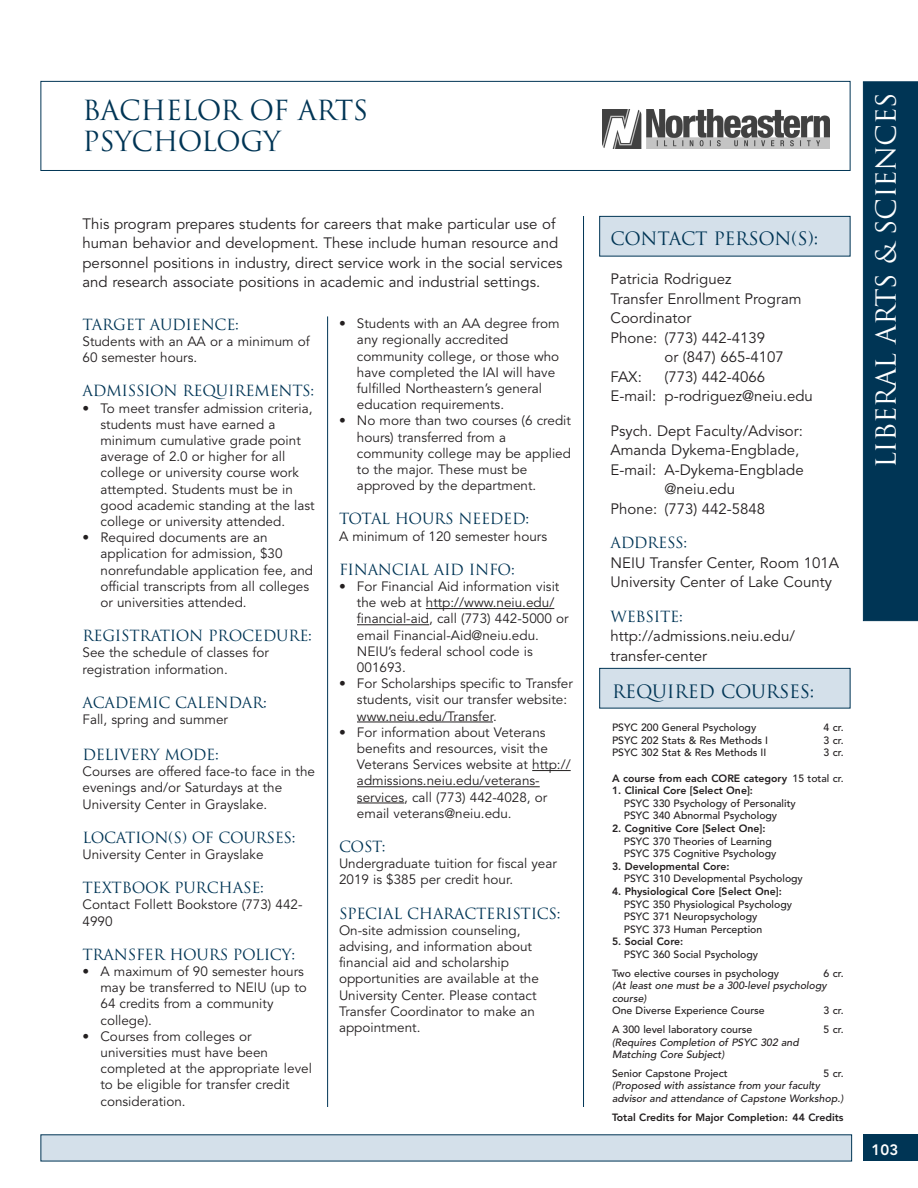
<style>
.page{position:relative;width:918px;height:1188px;background:#fff}
.page>*{position:absolute;margin:0;border:0;box-sizing:border-box;transform-origin:0 0}
.t1{font:27px/31.5px "Trajan";letter-spacing:-.02em;color:#003555}
.t2{font:27px "Trajan";letter-spacing:-.015em;color:#fff}
.t3{font:18px "Trajan";letter-spacing:-.015em;color:#003555}
.t4{font:15px/19.5px "Avenir";color:#231f20}
.t5{font:15px "Trajan";letter-spacing:-.02em;color:#003555}
.t6{font:800 15px "Avenir";color:#fff}
.t7{font:13.5px/16.2px "Avenir";color:#231f20}
.t8{font:500 10.5px/12.6px "Avenir";color:#231f20}
.t9{font:800 10.5px "Avenir";color:#231f20}
.t10{font:italic 500 10.5px/12.6px "Avenir";color:#231f20}
.s1{font-weight:500}
</style>
<div class="page">
<div style="left:863px;top:1134px;width:55px;height:27px;background:#003555"></div>
<div style="left:40px;top:81px;width:810px;height:90px;background:#fff;border:1px solid #003555"></div>
<div style="left:863px;top:81px;width:55px;height:540px;background:#003555"></div>
<hr style="left:583px;top:216px;width:1px;height:891px;background:#003555">
<div style="left:40px;top:1134px;width:812px;height:27px;background:#d4e0ea"></div>
<div style="left:599px;top:216px;width:251px;height:40px;background:#d4e0ea;border:1px solid #003555"></div>
<div style="left:599px;top:668px;width:251px;height:40px;background:#d4e0ea;border:1px solid #003555"></div>
<hr style="left:327px;top:316px;width:1px;height:791px;background:#003555">
<hr style="left:426px;top:608px;width:128px;height:1px;background:#231f20">
<hr style="left:357px;top:624px;width:72px;height:1px;background:#231f20">
<hr style="left:357px;top:722px;width:136px;height:1px;background:#231f20">
<hr style="left:532px;top:770px;width:39px;height:1px;background:#231f20">
<hr style="left:357px;top:786px;width:183px;height:1px;background:#231f20">
<hr style="left:357px;top:803px;width:47px;height:1px;background:#231f20">
<img style="left:602px;top:110px;width:227px;height:38px">
<h1 class="t1" style="left:82px;top:94px;width:287px">BACHELOR OF ARTS<br>PSYCHOLOGY</h1>
<p class="t4" style="left:82px;top:214px;width:481px">This program prepares students for careers that make particular use of human behavior and development. These include human resource and personnel positions in industry, direct service work in the social services and research associate positions in academic and industrial settings.</p>
<p class="t5" style="left:82px;top:315px;width:158px">TARGET AUDIENCE:</p>
<p class="t7" style="left:82px;top:334px;width:229px">Students with an AA or a minimum of<br>60 semester hours.</p>
<p class="t5" style="left:82px;top:382px;width:233px">ADMISSION REQUIREMENTS:</p>
<p class="t7" style="left:100px;top:400px;width:216px;text-indent:-18px">• To meet transfer admission criteria, students must have earned a minimum cumulative grade point average of 2.0 or higher for all college or university course work attempted. Students must be in good academic standing at the last college or university attended.</p>
<p class="t7" style="left:100px;top:530px;width:214px;text-indent:-18px">• Required documents are an application for admission, $30 nonrefundable application fee, and official transcripts from all colleges or universities attended.</p>
<p class="t5" style="left:82px;top:627px;width:231px">REGISTRATION PROCEDURE:</p>
<p class="t7" style="left:82px;top:645px;width:188px">See the schedule of classes for registration information.</p>
<p class="t5" style="left:82px;top:693px;width:186px">ACADEMIC CALENDAR:</p>
<p class="t7" style="left:82px;top:712px;width:147px">Fall, spring and summer</p>
<p class="t5" style="left:82px;top:746px;width:138px">DELIVERY MODE:</p>
<p class="t7" style="left:82px;top:764px;width:234px">Courses are offered face-to face in the evenings and/or Saturdays at the<br>University Center in Grayslake.</p>
<p class="t5" style="left:82px;top:828px;width:215px">LOCATION(S) OF COURSES:</p>
<p class="t7" style="left:82px;top:847px;width:183px">University Center in Grayslake</p>
<p class="t5" style="left:82px;top:879px;width:183px">TEXTBOOK PURCHASE:</p>
<p class="t7" style="left:82px;top:897px;width:222px">Contact Follett Bookstore (773) 442-<br>4990</p>
<p class="t5" style="left:82px;top:945px;width:214px">TRANSFER HOURS POLICY:</p>
<p class="t7" style="left:100px;top:964px;width:208px;text-indent:-18px">• A maximum of 90 semester hours may be transferred to NEIU (up to<br>64 credits from a community college).</p>
<p class="t7" style="left:100px;top:1028px;width:213px;text-indent:-18px">• Courses from colleges or universities must have been completed at the appropriate level to be eligible for transfer credit consideration.</p>
<p class="t7" style="left:357px;top:316px;width:204px;text-indent:-18px">• Students with an AA degree from any regionally accredited community college, or those who have completed the IAI will have fulfilled Northeastern’s general education requirements.</p>
<p class="t7" style="left:357px;top:413px;width:216px;text-indent:-18px">• No more than two courses (6 credit hours) transferred from a community college may be applied to the major. These must be approved by the department.</p>
<p class="t5" style="left:339px;top:510px;width:192px">TOTAL HOURS NEEDED:</p>
<p class="t7" style="left:339px;top:528px;width:210px">A minimum of 120 semester hours</p>
<p class="t5" style="left:339px;top:560px;width:177px">FINANCIAL AID INFO:</p>
<p class="t7" style="left:357px;top:579px;width:213px;text-indent:-18px">• For Financial Aid information visit the web at http://www.neiu.edu/ financial-aid, call (773) 442-5000 or email Financial-Aid@neiu.edu.<br>NEIU’s federal school code is<br>001693.</p>
<p class="t7" style="left:357px;top:676px;width:217px;text-indent:-18px">• For Scholarships specific to Transfer students, visit our transfer website: www.neiu.edu/Transfer.</p>
<p class="t7" style="left:357px;top:724px;width:215px;text-indent:-18px">• For information about Veterans benefits and resources, visit the Veterans Services website at http:// admissions.neiu.edu/veterans&shy;services, call (773) 442-4028, or email veterans@neiu.edu.</p>
<p class="t5" style="left:339px;top:838px;width:48px">COST:</p>
<p class="t7" style="left:339px;top:856px;width:219px">Undergraduate tuition for fiscal year<br>2019 is $385 per credit hour.</p>
<p class="t5" style="left:339px;top:904px;width:223px">SPECIAL CHARACTERISTICS:</p>
<p class="t7" style="left:339px;top:922px;width:201px">On-site admission counseling, advising, and information about financial aid and scholarship opportunities are available at the<br>University Center. Please contact<br>Transfer Coordinator to make an appointment.</p>
<h2 class="t3" style="left:611px;top:228px;width:209px">CONTACT PERSON(S):</h2>
<p class="t4" style="left:611px;top:270px;width:193px">Patricia Rodriguez<br>Transfer Enrollment Program<br>Coordinator<br>Phone: (773) 442-4139</p>
<p class="t4" style="left:665px;top:348px;width:121px">or (847) 665-4107</p>
<p class="t4" style="left:611px;top:367px;width:33px">FAX:</p>
<p class="t4" style="left:611px;top:367px;width:204px;text-align:center">(773) 442-4066<br>E-mail: p-rodriguez@neiu.edu</p>
<p class="t4" style="left:611px;top:421px;width:194px">Psych. Dept Faculty/Advisor:</p>
<p class="t4" style="left:611px;top:441px;width:190px">Amanda Dykema-Engblade,</p>
<p class="t4" style="left:611px;top:460px;width:195px">E-mail: A-Dykema-Engblade</p>
<p class="t4" style="left:665px;top:480px;width:72px">@neiu.edu</p>
<p class="t4" style="left:611px;top:499px;width:156px">Phone: (773) 442-5848</p>
<p class="t5" style="left:611px;top:534px;width:78px">ADDRESS:</p>
<p class="t4" style="left:611px;top:553px;width:230px">NEIU Transfer Center, Room 101A<br>University Center of Lake County</p>
<p class="t5" style="left:611px;top:607px;width:74px">WEBSITE:</p>
<p class="t4" style="left:611px;top:627px;width:186px">http://admissions.neiu.edu/ transfer-center</p>
<h2 class="t3" style="left:612px;top:681px;width:204px">REQUIRED COURSES:</h2>
<p class="t8" style="left:612px;top:722px;width:146px">PSYC 200 General Psychology</p>
<p class="t8" style="left:824px;top:722px;width:21px">4 cr.</p>
<p class="t8" style="left:612px;top:734px;width:158px">PSYC 202 Stats &amp; Res Methods I</p>
<p class="t8" style="left:824px;top:734px;width:21px">3 cr.</p>
<p class="t8" style="left:612px;top:747px;width:156px">PSYC 302 Stat &amp; Res Methods II</p>
<p class="t8" style="left:824px;top:747px;width:21px">3 cr.</p>
<p class="t9" style="left:612px;top:772px;width:233px">A course from each CORE category <span class="s1">15 total cr.</span></p>
<p class="t9" style="left:612px;top:784px;width:143px">1. Clinical Core [Select One]:</p>
<p class="t8" style="left:624px;top:797px;width:173px">PSYC 330 Psychology of Personality<br>PSYC 340 Abnormal Psychology</p>
<p class="t9" style="left:612px;top:822px;width:155px">2. Cognitive Core [Select One]:</p>
<p class="t8" style="left:624px;top:835px;width:154px">PSYC 370 Theories of Learning<br>PSYC 375 Cognitive Psychology</p>
<p class="t9" style="left:612px;top:860px;width:119px">3. Developmental Core:</p>
<p class="t8" style="left:624px;top:873px;width:181px">PSYC 310 Developmental Psychology</p>
<p class="t9" style="left:612px;top:885px;width:171px">4. Physiological Core [Select One]:</p>
<p class="t8" style="left:624px;top:898px;width:170px">PSYC 350 Physiological Psychology<br>PSYC 371 Neuropsychology<br>PSYC 373 Human Perception</p>
<p class="t9" style="left:612px;top:936px;width:73px">5. Social Core:</p>
<p class="t8" style="left:612px;top:945px;width:169px;line-height:18.6px;text-indent:12px">PSYC 360 Social Psychology<br>Two elective courses in psychology</p>
<p class="t8" style="left:824px;top:967px;width:21px">6 cr.</p>
<p class="t10" style="left:612px;top:980px;width:216px">(At least one must be a 300-level psychology course)</p>
<p class="t8" style="left:612px;top:1005px;width:154px">One Diverse Experience Course</p>
<p class="t8" style="left:824px;top:1005px;width:21px">3 cr.</p>
<p class="t8" style="left:612px;top:1023px;width:142px">A 300 level laboratory course</p>
<p class="t8" style="left:824px;top:1023px;width:21px">5 cr.</p>
<p class="t10" style="left:612px;top:1036px;width:188px">(Requires Completion of PSYC 302 and<br>Matching Core Subject)</p>
<p class="t8" style="left:612px;top:1067px;width:117px">Senior Capstone Project</p>
<p class="t8" style="left:824px;top:1067px;width:21px">5 cr.</p>
<p class="t10" style="left:612px;top:1080px;width:233px">(Proposed with assistance from your faculty advisor and attendance of Capstone Workshop.)</p>
<p class="t9" style="left:612px;top:1111px;width:233px">Total Credits for Major Completion: 44 Credits</p>
<h1 class="t2" style="left:870px;top:468px;width:377px;rotate:-90deg">LIBERAL ARTS &amp; SCIENCES</h1>
<p class="t6" style="left:872px;top:1141px;width:28px">103</p>
</div>
